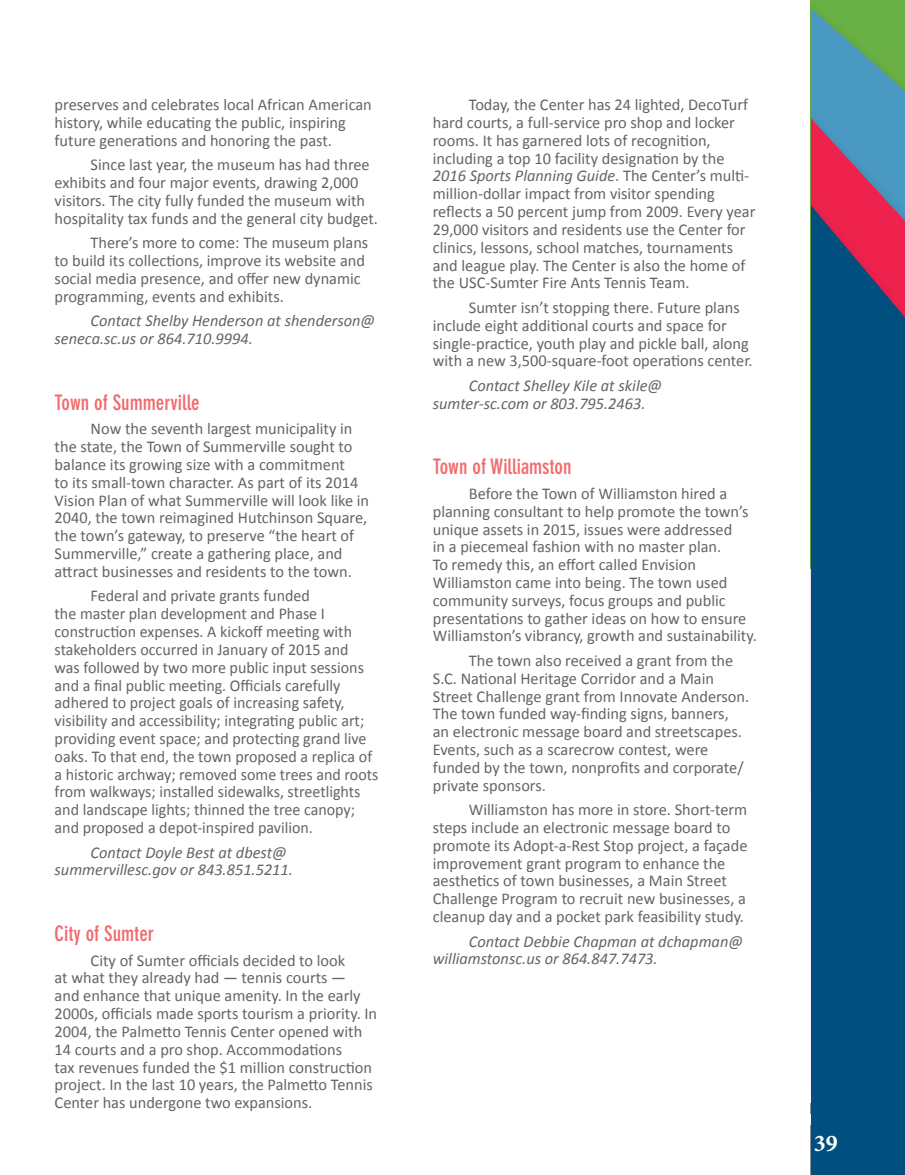
<style>
.page{position:relative;width:905px;height:1175px;background:#fff}
.page>*{position:absolute;margin:0;border:0;box-sizing:border-box;transform-origin:0 0}
.t1{font:700 24px "Minion Pro";color:#fff}
.t2{font:700 condensed 21px "DIN Neuzeit Grotesk Std";color:#f26a6c}
.t3{font:16.5px/17.9px "Calibri";color:#636466}
.t4{font:italic 16.5px/17.9px "Calibri";color:#636466}
.s1{font-style:italic}
</style>
<div class="page">
<img style="left:811px;top:0;width:93px;height:9px">
<img style="left:811px;top:9px;width:93px;height:196px">
<img style="left:811px;top:119px;width:81px;height:86px">
<div style="left:811px;top:205px;width:93px;height:969px;background:#004f7e"></div>
<p class="t3" style="left:55px;top:95px;width:319px">preserves and celebrates local African American history, while educating the public, inspiring future generations and honoring the past.</p>
<p class="t3" style="left:55px;top:155px;width:325px;text-indent:36px">Since last year, the museum has had three exhibits and four major events, drawing 2,000 visitors. The city fully funded the museum with hospitality tax funds and the general city budget.</p>
<p class="t3" style="left:55px;top:233px;width:315px;text-indent:36px">There’s more to come: The museum plans to build its collections, improve its website and social media presence, and offer new dynamic programming, events and exhibits.</p>
<p class="t4" style="left:55px;top:311px;width:322px;text-indent:36px">Contact Shelby Henderson at shenderson@ seneca.sc.us or 864.710.9994.</p>
<p class="t2" style="left:55px;top:390px;width:147px">Town of Summerville</p>
<p class="t3" style="left:55px;top:419px;width:316px;text-indent:36px">Now the seventh largest municipality in the state, the Town of Summerville sought to balance its growing size with a commitment<br>to its small-town character. As part of its 2014<br>Vision Plan of what Summerville will look like in 2040, the town reimagined Hutchinson Square, the town’s gateway, to preserve “the heart of Summerville,” create a gathering place, and attract businesses and residents to the town.</p>
<p class="t3" style="left:55px;top:586px;width:325px;text-indent:36px">Federal and private grants funded<br>the master plan development and Phase I construction expenses. A kickoff meeting with stakeholders occurred in January of 2015 and<br>was followed by two more public input sessions and a final public meeting. Officials carefully adhered to project goals of increasing safety, visibility and accessibility; integrating public art; providing event space; and protecting grand live oaks. To that end, the town proposed a replica of a historic archway; removed some trees and roots from walkways; installed sidewalks, streetlights and landscape lights; thinned the tree canopy; and proposed a depot-inspired pavilion.</p>
<p class="t4" style="left:55px;top:842px;width:240px;text-indent:36px">Contact Doyle Best at dbest@ summervillesc.gov or 843.851.5211.</p>
<p class="t2" style="left:55px;top:921px;width:101px">City of Sumter</p>
<p class="t3" style="left:55px;top:950px;width:324px;text-indent:36px">City of Sumter officials decided to look<br>at what they already had — tennis courts —<br>and enhance that unique amenity. In the early 2000s, officials made sports tourism a priority. In 2004, the Palmetto Tennis Center opened with 14 courts and a pro shop. Accommodations<br>tax revenues funded the $1 million construction project. In the last 10 years, the Palmetto Tennis Center has undergone two expansions.</p>
<p class="t3" style="left:433px;top:95px;width:324px;text-indent:36px">Today, the Center has 24 lighted, DecoTurf hard courts, a full-service pro shop and locker rooms. It has garnered lots of recognition, including a top 10 facility designation by the <span class="s1">2016 Sports Planning Guide</span>. The Center’s multi&shy;million-dollar impact from visitor spending reflects a 50 percent jump from 2009. Every year 29,000 visitors and residents use the Center for clinics, lessons, school matches, tournaments and league play. The Center is also the home of the USC-Sumter Fire Ants Tennis Team.</p>
<p class="t3" style="left:433px;top:298px;width:321px;text-indent:36px">Sumter isn’t stopping there. Future plans include eight additional courts and space for single-practice, youth play and pickle ball, along with a new 3,500-square-foot operations center.</p>
<p class="t4" style="left:433px;top:376px;width:231px;text-indent:36px">Contact Shelley Kile at skile@ sumter-sc.com or 803.795.2463.</p>
<p class="t2" style="left:433px;top:455px;width:140px">Town of Williamston</p>
<p class="t3" style="left:433px;top:484px;width:325px;text-indent:36px">Before the Town of Williamston hired a planning consultant to help promote the town’s unique assets in 2015, issues were addressed<br>in a piecemeal fashion with no master plan.<br>To remedy this, an effort called Envision Williamston came into being. The town used community surveys, focus groups and public presentations to gather ideas on how to ensure Williamston’s vibrancy, growth and sustainability.</p>
<p class="t3" style="left:433px;top:651px;width:318px;text-indent:36px">The town also received a grant from the S.C. National Heritage Corridor and a Main Street Challenge grant from Innovate Anderson.<br>The town funded way-finding signs, banners, an electronic message board and streetscapes.<br>Events, such as a scarecrow contest, were funded by the town, nonprofits and corporate/ private sponsors.</p>
<p class="t3" style="left:433px;top:800px;width:316px;text-indent:36px">Williamston has more in store. Short-term steps include an electronic message board to promote its Adopt-a-Rest Stop project, a façade improvement grant program to enhance the aesthetics of town businesses, a Main Street Challenge Program to recruit new businesses, a cleanup day and a pocket park feasibility study.</p>
<p class="t4" style="left:433px;top:931px;width:312px;text-indent:36px">Contact Debbie Chapman at dchapman@ williamstonsc.us or 864.847.7473.</p>
<h1 class="t1" style="left:813px;top:1126px;width:25px">39</h1>
</div>
